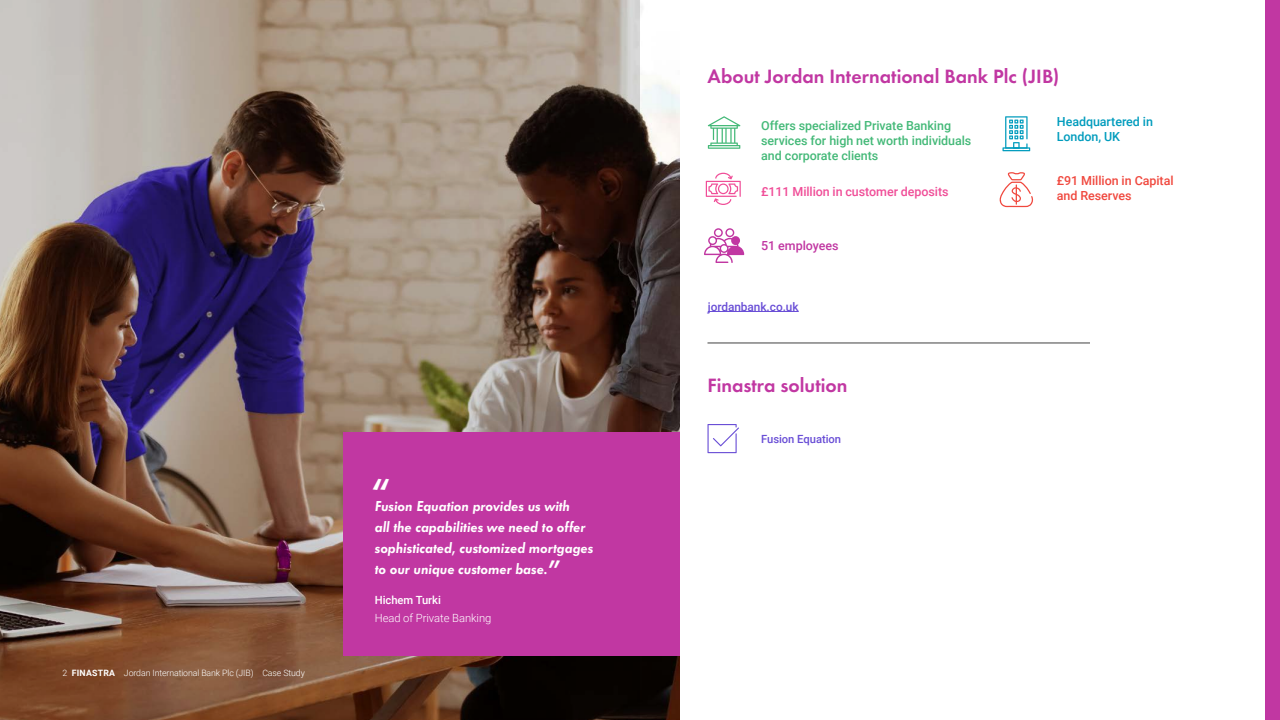
<style>
.page{position:relative;width:1280px;height:720px;background:#fff}
.page>*{position:absolute;margin:0;border:0;box-sizing:border-box;transform-origin:0 0}
.t1{font:600 40px "Futura EF";color:#fff}
.t2{font:600 20px "Futura EF";color:#c137a2}
.t3{font:italic 600 15px/21.2px "Futura EF";letter-spacing:-.005em;color:#fff}
.t4{font:500 12.5px/15px "Roboto";letter-spacing:-.005em;color:#44b978}
.t5{font:500 12.5px/15px "Roboto";letter-spacing:-.005em;color:#f0483e}
.t6{font:500 12.5px "Roboto";letter-spacing:-.005em;color:#f04e98}
.t7{font:500 12.5px/15px "Roboto";letter-spacing:-.005em;color:#009cbd}
.t8{font:500 12.5px "Roboto";letter-spacing:-.005em;color:#c137a2}
.t9{font:500 11.88px "Roboto";letter-spacing:-.005em;color:#694ed6}
.t10{font:300 11.25px "Roboto";letter-spacing:-.005em;color:#fff}
.t11{font:500 11.25px "Roboto";letter-spacing:-.005em;color:#694ed6}
.t12{font:500 11.25px "Roboto";letter-spacing:-.005em;color:#fff}
.t13{font:300 8.75px "Roboto";letter-spacing:-.01em;color:#fff}
.s1{font-weight:700}
.s2{font-style:normal;font-size:27.5px}
</style>
<div class="page">
<img style="left:0;top:0;width:680px;height:720px">
<div style="left:1265px;top:0;width:15px;height:720px;background:#c137a2"></div>
<img style="left:0;top:1px;width:639px;height:719px">
<svg style="left:708px;top:424px;width:31px;height:29px"></svg>
<div style="left:344px;top:432px;width:336px;height:224px;background:#c137a2"></div>
<hr style="left:708px;top:343px;width:382px;height:1px;background:#414141">
<svg style="left:1003px;top:116px;width:27px;height:35px"></svg>
<svg style="left:708px;top:116px;width:32px;height:33px"></svg>
<hr style="left:708px;top:311px;width:91px;height:1px;background:#694ed6">
<svg style="left:704px;top:228px;width:40px;height:35px"></svg>
<svg style="left:706px;top:173px;width:35px;height:32px"></svg>
<svg style="left:999px;top:172px;width:34px;height:35px"></svg>
<p class="t13" style="left:62px;top:667px;width:244px">2 <span class="s1">FINASTRA</span> Jordan International Bank Plc (JIB) Case Study</p>
<h1 class="t1" style="left:371px;top:468px;width:21px">“</h1>
<p class="t3" style="left:375px;top:495px;width:220px">Fusion Equation provides us with<br>all the capabilities we need to offer sophisticated, customized mortgages to our unique customer base.<span class="s2">”</span></p>
<p class="t12" style="left:375px;top:592px;width:68px">Hichem Turki</p>
<p class="t10" style="left:375px;top:610px;width:118px">Head of Private Banking</p>
<h2 class="t2" style="left:708px;top:65px;width:353px">About Jordan International Bank Plc (JIB)</h2>
<p class="t7" style="left:1057px;top:113px;width:98px">Headquartered in<br>London, UK</p>
<p class="t5" style="left:1057px;top:172px;width:118px">£91 Million in Capital and Reserves</p>
<p class="t4" style="left:761px;top:118px;width:212px">Offers specialized Private Banking services for high net worth individuals and corporate clients</p>
<p class="t6" style="left:761px;top:183px;width:189px">£111 Million in customer deposits</p>
<p class="t8" style="left:761px;top:237px;width:79px">51 employees</p>
<p class="t9" style="left:708px;top:298px;width:92px">jordanbank.co.uk</p>
<h2 class="t2" style="left:708px;top:373px;width:141px">Finastra solution</h2>
<p class="t11" style="left:761px;top:431px;width:81px">Fusion Equation</p>
</div>
